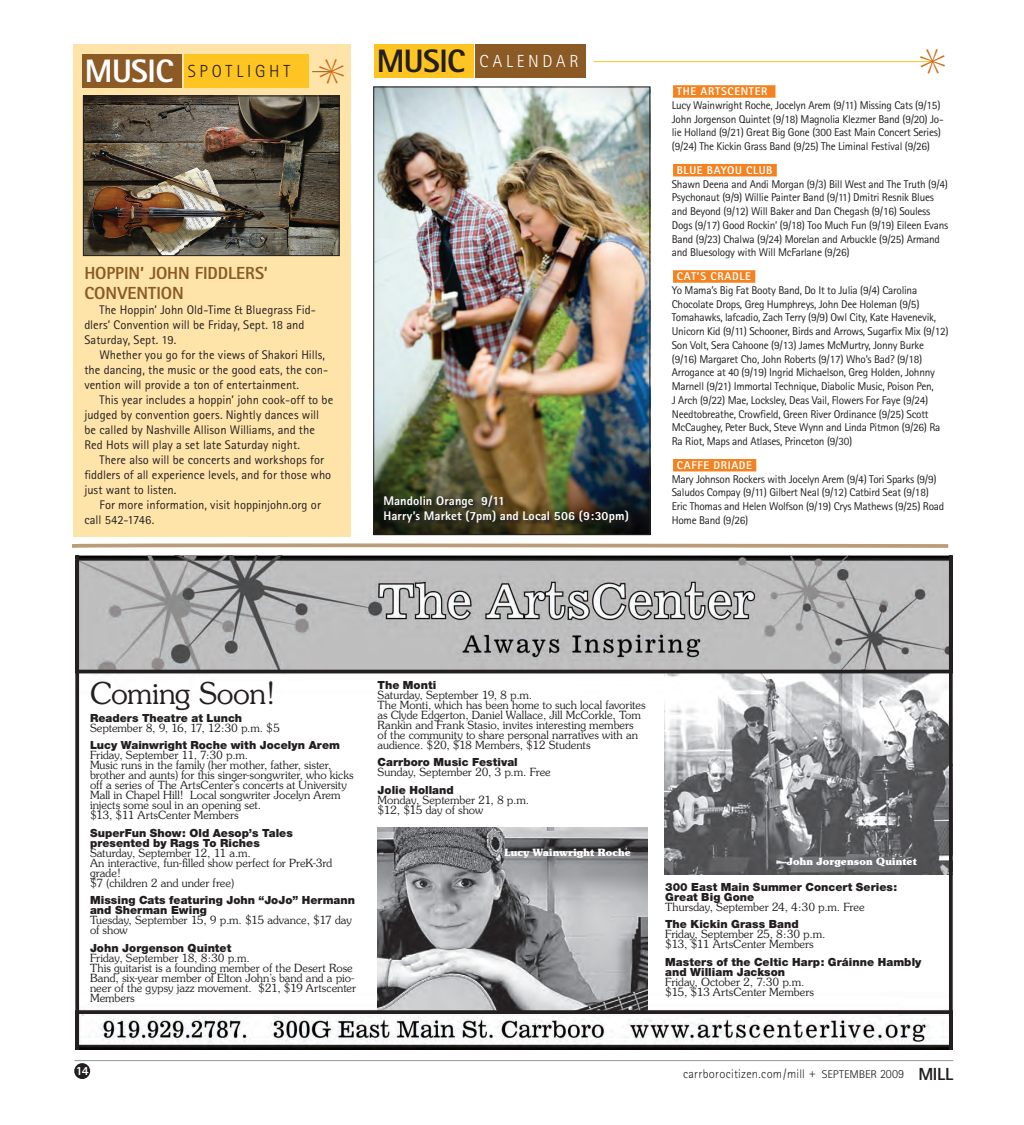
<style>
.page{position:relative;width:1024px;height:1125px;background:#fff}
.page>*{position:absolute;margin:0;border:0;box-sizing:border-box;transform-origin:0 0}
.t1{font:300 30px "Souvenir";letter-spacing:-.015em;color:#231f20}
.t2{font:800 17.5px/20px "Rotis Sans Serif";letter-spacing:-.005em;color:#8b5a25}
.t3{font:300 17.5px "Rotis Sans Serif";letter-spacing:.22em;color:#231f20}
.t4{font:300 17.5px "Rotis Sans Serif";letter-spacing:.22em;color:#fff}
.t5{font:12.5px "Rotis Sans Serif";color:#231f20}
.t6{font:800 12.5px/15px "Rotis Sans Serif";letter-spacing:.005em;color:#fff}
.t7{font:300 12.5px "Rotis Sans Serif";letter-spacing:.015em;color:#231f20}
.t8{font:11.25px/13.8px "Rotis Sans Serif";letter-spacing:-.02em;color:#231f20}
.t9{font:300 11.25px/10px "Souvenir";color:#231f20}
.t10{font:900 11.25px/10px "Helvetica Neue";letter-spacing:.005em;color:#231f20}
.t11{font:700 10px "Souvenir";letter-spacing:.02em;color:#fff}
.s1{font-weight:800;font-size:32.5px;color:#fff}
.s2{font-weight:800;font-size:32.5px;color:#231f20}
.s3{font-weight:800;color:#fff}
.s4{font-family:"Helvetica Neue";font-weight:900}
.s5{font-family:"Souvenir";font-weight:300}
.s6{font-size:11.25px}
.s7{font-weight:800;font-size:17.5px}
</style>
<div class="page">
<hr style="left:74px;top:1060px;width:879px;height:1px;background:#939598">
<div style="left:74px;top:1063px;width:16px;height:16px;background:#231f20;border-radius:50%"></div>
<div style="left:673px;top:85px;width:102px;height:13px;background:#f58220"></div>
<div style="left:673px;top:164px;width:104px;height:12px;background:#f58220"></div>
<div style="left:673px;top:270px;width:82px;height:13px;background:#f58220"></div>
<div style="left:673px;top:459px;width:83px;height:12px;background:#f58220"></div>
<svg style="left:72px;top:543px;width:877px;height:5px;background:#cbb49a"></svg>
<img style="left:79px;top:555px;width:870px;height:495px">
<img style="left:378px;top:827px;width:270px;height:183px">
<img style="left:664px;top:674px;width:285px;height:200px">
<hr style="left:75px;top:670px;width:877px;height:3px;background:#231f20">
<svg style="left:79px;top:1010px;width:870px;height:4px;background:#2d292a"></svg>
<svg style="left:75px;top:555px;width:4px;height:495px;background:#2f2b2c"></svg>
<hr style="left:949px;top:555px;width:3px;height:495px;background:#231f20">
<div style="left:73px;top:44px;width:277px;height:493px;background:#ffe4aa"></div>
<img style="left:85px;top:98px;width:252px;height:156px">
<div style="left:83px;top:96px;width:256px;height:160px;border:1px solid #231f20"></div>
<div style="left:184px;top:55px;width:124px;height:33px;background:#fec422"></div>
<div style="left:82px;top:54px;width:99px;height:34px;background:#8b5a25"></div>
<div style="left:475px;top:45px;width:111px;height:33px;background:#8b5a25"></div>
<div style="left:374px;top:44px;width:99px;height:34px;background:#fec422"></div>
<hr style="left:593px;top:61px;width:338px;height:1px;background:#fec422">
<img style="left:375px;top:89px;width:273px;height:444px">
<div style="left:373px;top:87px;width:277px;height:448px;border:1px solid #231f20"></div>
<svg style="left:384px;top:495px;width:250px;height:33px;background:#39341f"></svg>
<svg style="left:312px;top:71px;width:19px;height:2px"></svg>
<svg style="left:915px;top:61px;width:17px;height:2px"></svg>
<p class="t3" style="left:85px;top:61px;width:207px"><span class="s1">MUSIC</span> SPOTLIGHT</p>
<p class="t4" style="left:377px;top:51px;width:200px"><span class="s2">MUSIC</span> cale ndar</p>
<p class="t2" style="left:84px;top:263px;width:185px">HOPPIN’ JOHN FIDDLERS’<br>CONVENTION</p>
<p class="t5" style="left:99px;top:303px;width:218px">The Hoppin’ John Old-Time &amp; Bluegrass Fid-</p>
<p class="t5" style="left:84px;top:318px;width:222px">dlers’ Convention will be Friday, Sept. 18 and</p>
<p class="t5" style="left:84px;top:333px;width:93px">Saturday, Sept. 19.</p>
<p class="t5" style="left:99px;top:348px;width:227px">Whether you go for the views of Shakori Hills,</p>
<p class="t5" style="left:84px;top:363px;width:245px">the dancing, the music or the good eats, the con-</p>
<p class="t5" style="left:84px;top:378px;width:216px">vention will provide a ton of entertainment.</p>
<p class="t5" style="left:99px;top:393px;width:235px">This year includes a hoppin’ john cook-off to be</p>
<p class="t5" style="left:84px;top:408px;width:236px">judged by convention goers. Nightly dances will</p>
<p class="t5" style="left:84px;top:423px;width:232px">be called by Nashville Allison Williams, and the</p>
<p class="t5" style="left:84px;top:438px;width:217px">Red Hots will play a set late Saturday night.</p>
<p class="t5" style="left:99px;top:453px;width:226px">There also will be concerts and workshops for</p>
<p class="t5" style="left:84px;top:468px;width:248px">fiddlers of all experience levels, and for those who</p>
<p class="t5" style="left:84px;top:483px;width:94px">just want to listen.</p>
<p class="t5" style="left:99px;top:498px;width:223px">For more information, visit hoppinjohn.org or</p>
<p class="t5" style="left:84px;top:513px;width:72px">call 542-1746.</p>
<p class="t6" style="left:383px;top:493px;width:247px">MANDOLIN ORANGE 9/11<br>HARRY’S MARKET (7PM) AND LOCAL 506 (9:30PM)</p>
<p class="t8" style="left:672px;top:84px;width:273px;text-indent:5px"><span class="s3">THE ARTSCENTER<br></span>Lucy Wainwright Roche, Jocelyn Arem (9/11) Missing Cats (9/15)<br>John Jorgenson Quintet (9/18) Magnolia Klezmer Band (9/20) Jo&shy;lie Holland (9/21) Great Big Gone (300 East Main Concert Series) (9/24) The Kickin Grass Band (9/25) The Liminal Festival (9/26)</p>
<p class="t8" style="left:672px;top:163px;width:278px;text-indent:5px"><span class="s3">BLUE BAYOU CLUB<br></span>Shawn Deena and Andi Morgan (9/3) Bill West and The Truth (9/4)<br>Psychonaut (9/9) Willie Painter Band (9/11) Dmitri Resnik Blues and Beyond (9/12) Will Baker and Dan Chegash (9/16) Souless Dogs (9/17) Good Rockin’ (9/18) Too Much Fun (9/19) Eileen Evans Band (9/23) Chalwa (9/24) Morelan and Arbuckle (9/25) Armand and Bluesology with Will McFarlane (9/26)</p>
<p class="t8" style="left:672px;top:269px;width:278px;text-indent:5px"><span class="s3">CAT ’S CRADLE<br></span>Yo Mama’s Big Fat Booty Band, Do It to Julia (9/4) Carolina Chocolate Drops, Greg Humphreys, John Dee Holeman (9/5)<br>Tomahawks, lafcadio, Zach Terry (9/9) Owl City, Kate Havenevik, Unicorn Kid (9/11) Schooner, Birds and Arrows, Sugarfix Mix (9/12)<br>Son Volt, Sera Cahoone (9/13) James McMurtry, Jonny Burke (9/16) Margaret Cho, John Roberts (9/17) Who’s Bad? (9/18)<br>Arrogance at 40 (9/19) Ingrid Michaelson, Greg Holden, Johnny Marnell (9/21) Immortal Technique, Diabolic Music, Poison Pen,<br>J Arch (9/22) Mae, Locksley, Deas Vail, Flowers For Faye (9/24)<br>Needtobreathe, Crowfield, Green River Ordinance (9/25) Scott McCaughey, Peter Buck, Steve Wynn and Linda Pitmon (9/26) Ra Ra Riot, Maps and Atlases, Princeton (9/30)</p>
<p class="t8" style="left:672px;top:458px;width:274px;text-indent:5px"><span class="s3">CA FFE DRIADE<br></span>Mary Johnson Rockers with Jocelyn Arem (9/4) Tori Sparks (9/9)<br>Saludos Compay (9/11) Gilbert Neal (9/12) Catbird Seat (9/18)<br>Eric Thomas and Helen Wolfson (9/19) Crys Mathews (9/25) Road Home Band (9/26)</p>
<p class="t1" style="left:90px;top:675px;width:187px">Coming Soon!</p>
<p class="t9" style="left:90px;top:713px;width:191px"><span class="s4">Readers Theatre at Lunch<br></span>September 8, 9, 16, 17, 12:30 p.m. $5</p>
<p class="t9" style="left:90px;top:740px;width:265px"><span class="s4">Lucy Wainwright Roche with Jocelyn Arem </span>Friday, September 11, 7:30 p.m.<br>Music runs in the family (her mother, father, sister, brother and aunts) for this singer-songwriter, who kicks off a series of The ArtsCenter’s concerts at University Mall in Chapel Hill! Local songwriter Jocelyn Arem injects some soul in an opening set.<br>$13, $11 ArtsCenter Members</p>
<p class="t9" style="left:90px;top:828px;width:244px"><span class="s4">SuperFun Show: Old Aesop’s Tales presented by Rags To Riches<br></span>Saturday, September 12, 11 a.m.<br>An interactive, fun-filled show perfect for PreK-3rd grade!<br>$7 (children 2 and under free)</p>
<p class="t10" style="left:90px;top:895px;width:267px">Missing Cats featuring John “JoJo” Hermann and Sherman Ewing<br><span class="s5">Tuesday, September 15, 9 p.m. $15 advance, $17 day of show</span></p>
<p class="t9" style="left:90px;top:943px;width:268px"><span class="s4">John Jorgenson Quintet<br></span>Friday, September 18, 8:30 p.m.<br>This guitarist is a founding member of the Desert Rose Band, six-year member of Elton John’s band and a pio&shy;neer of the gypsy jazz movement. $21, $19 Artscenter Members</p>
<p class="t9" style="left:378px;top:680px;width:269px"><span class="s4">The Monti<br></span>Saturday, September 19, 8 p.m.<br>The Monti, which has been home to such local favorites as Clyde Edgerton, Daniel Wallace, Jill McCorkle, Tom Rankin and Frank Stasio, invites interesting members of the community to share personal narratives with an audience. $20, $18 Members, $12 Students</p>
<p class="t9" style="left:378px;top:757px;width:175px"><span class="s4">Carrboro Music Festival<br></span>Sunday, September 20, 3 p.m. Free</p>
<p class="t9" style="left:378px;top:785px;width:153px"><span class="s4">Jolie Holland<br></span>Monday, September 21, 8 p.m. $12, $15 day of show</p>
<p class="t11" style="left:505px;top:846px;width:128px">Lucy Wainwright Roche</p>
<p class="t11" style="left:787px;top:855px;width:131px">John Jorgenson Quintet</p>
<p class="t10" style="left:665px;top:882px;width:234px">300 East Main Summer Concert Series:<br>Great Big Gone<br><span class="s5">Thursday, September 24, 4:30 p.m. Free</span></p>
<p class="t9" style="left:665px;top:919px;width:162px"><span class="s4">The Kickin Grass Band<br></span>Friday, September 25, 8:30 p.m. $13, $11 ArtsCenter Members</p>
<p class="t10" style="left:665px;top:957px;width:258px">Masters of the Celtic Harp: Gráinne Hambly and William Jackson<br><span class="s5">Friday, October 2, 7:30 p.m.<br>$15, $13 ArtsCenter Members</span></p>
<p class="t6" style="left:76px;top:1063px;width:14px">14</p>
<p class="t7" style="left:683px;top:1067px;width:272px">carrborocitizen.com/mill + <span class="s6">SEPTEMBER</span> 2009 <span class="s7">MILL</span></p>
</div>
